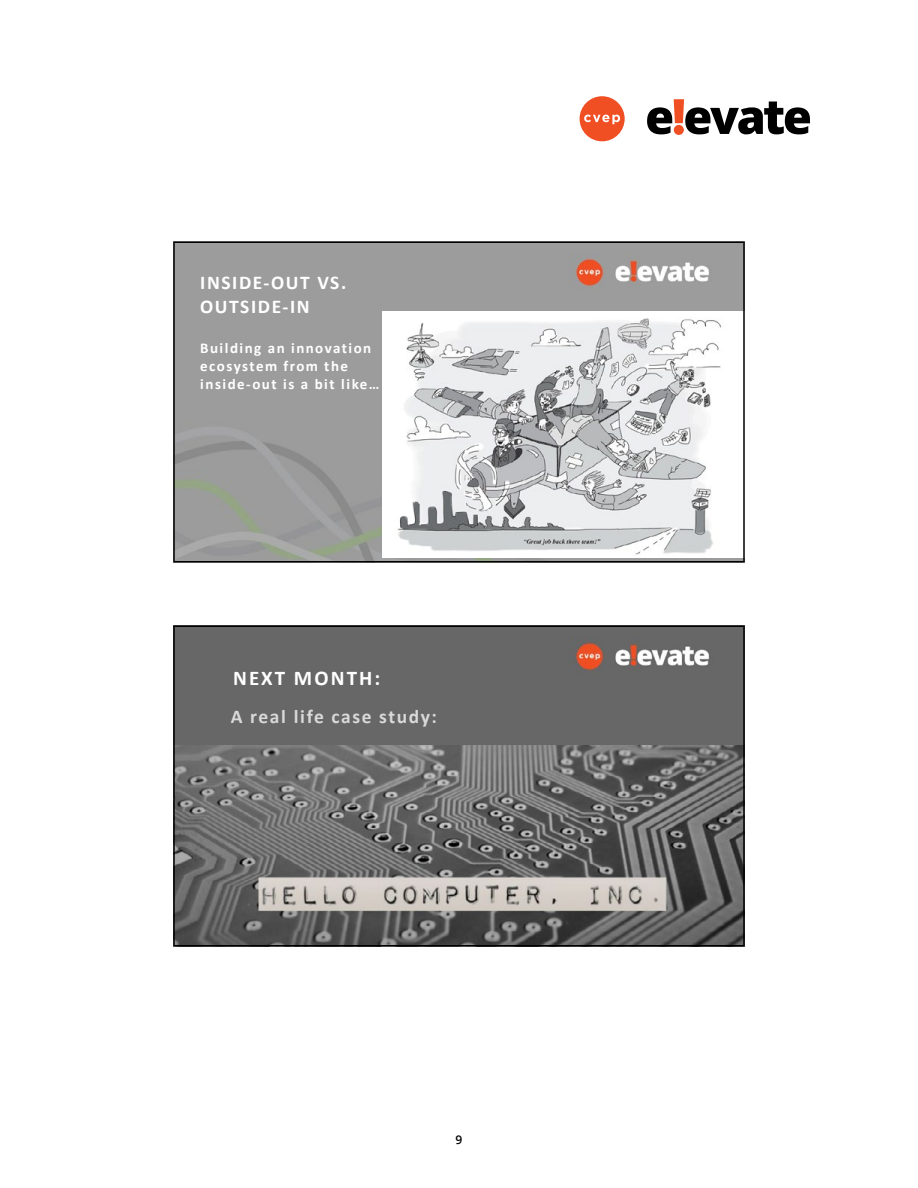
<style>
.page{position:relative;width:918px;height:1188px;background:#fff}
.page>*{position:absolute;margin:0;border:0;box-sizing:border-box;transform-origin:0 0}
.t1{font:700 21px "Calibri";letter-spacing:.1em;color:#fff}
.t2{font:700 19.5px/24.2px "Calibri";letter-spacing:.075em;color:#fff}
.t3{font:700 19.5px "Calibri";letter-spacing:.08em;color:#d9d9d9}
.t4{font:700 15px/18px "Calibri";letter-spacing:.095em;color:#fff}
.t5{font:600 12px "Open Sans";color:#000}
</style>
<div class="page">
<svg style="left:647px;top:99px;width:163px;height:35px"></svg>
<div style="left:674px;top:125px;width:10px;height:10px;background:#f04e23;border-radius:50%"></div>
<div style="left:580px;top:96px;width:45px;height:45px;background:#f04e23;border-radius:50%"></div>
<svg style="left:584px;top:115px;width:36px;height:9px"></svg>
<img style="left:176px;top:245px;width:566px;height:314px">
<img style="left:382px;top:312px;width:360px;height:245px">
<div style="left:173px;top:242px;width:572px;height:320px;border:2px solid #000"></div>
<div style="left:176px;top:629px;width:566px;height:117px;background:#676767"></div>
<img style="left:176px;top:746px;width:566px;height:197px">
<div style="left:173px;top:626px;width:572px;height:320px;border:2px solid #000"></div>
<h2 class="t2" style="left:200px;top:270px;width:148px">INSIDE-OUT VS.<br>OUTSIDE-IN</h2>
<p class="t4" style="left:200px;top:339px;width:181px">Building an innovation ecosystem from the inside-out is a bit like…</p>
<h1 class="t1" style="left:233px;top:663px;width:149px">NEXT MONTH:</h1>
<h2 class="t3" style="left:231px;top:703px;width:208px">A real life case study:</h2>
<p class="t5" style="left:456px;top:1132px;width:8px">9</p>
</div>
